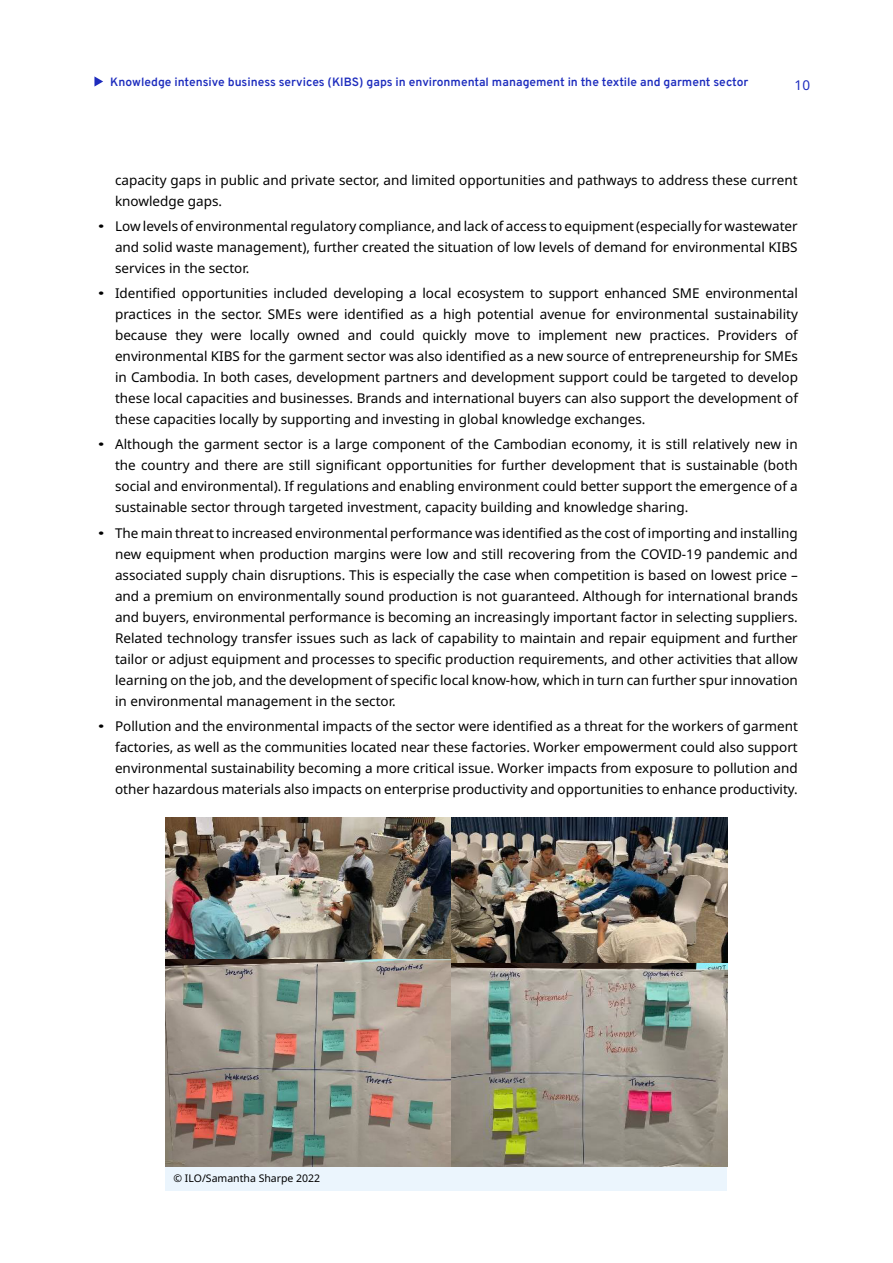
<style>
.page{position:relative;width:893px;height:1263px;background:#fff}
.page>*{position:absolute;margin:0;border:0;box-sizing:border-box;transform-origin:0 0}
.t1{font:13.5px/21px "Noto Sans";color:#000;text-align:justify}
.t2{font:13.5px "Noto Sans";color:#1e2dbe}
.t3{font:600 12px "Overpass";color:#1e2dbe}
.t4{font:10.5px "Noto Sans";color:#000}
.s1{font-family:"Arial"}
</style>
<div class="page">
<svg style="left:94px;top:76px;width:9px;height:11px"></svg>
<div style="left:166px;top:817px;width:561px;height:374px;background:#ebf5fd"></div>
<img style="left:451px;top:817px;width:276px;height:146px">
<img style="left:451px;top:963px;width:276px;height:204px">
<img style="left:166px;top:817px;width:285px;height:143px">
<img style="left:166px;top:960px;width:285px;height:207px">
<p class="t3" style="left:110px;top:72px;width:640px">Knowledge intensive business services (KIBS) gaps in environmental management in the textile and garment sector</p>
<p class="t2" style="left:795px;top:77px;width:17px">10</p>
<p class="t1" style="left:115px;top:169px;width:684px">capacity gaps in public and private sector, and limited opportunities and pathways to address these current knowledge gaps.</p>
<p class="t1" style="left:115px;top:216px;width:684px;text-indent:-17px"><span class="s1">•</span> Low levels of environmental regulatory compliance, and lack of access to equipment (especially for wastewater and solid waste management), further created the situation of low levels of demand for environmental KIBS services in the sector.</p>
<p class="t1" style="left:115px;top:283px;width:684px;text-indent:-17px"><span class="s1">•</span> Identified opportunities included developing a local ecosystem to support enhanced SME environmental practices in the sector. SMEs were identified as a high potential avenue for environmental sustainability because they were locally owned and could quickly move to implement new practices. Providers of environmental KIBS for the garment sector was also identified as a new source of entrepreneurship for SMEs in Cambodia. In both cases, development partners and development support could be targeted to develop these local capacities and businesses. Brands and international buyers can also support the development of these capacities locally by supporting and investing in global knowledge exchanges.</p>
<p class="t1" style="left:115px;top:434px;width:684px;text-indent:-17px"><span class="s1">•</span> Although the garment sector is a large component of the Cambodian economy, it is still relatively new in the country and there are still significant opportunities for further development that is sustainable (both social and environmental). If regulations and enabling environment could better support the emergence of a sustainable sector through targeted investment, capacity building and knowledge sharing.</p>
<p class="t1" style="left:115px;top:522px;width:684px;text-indent:-17px"><span class="s1">•</span> The main threat to increased environmental performance was identified as the cost of importing and installing new equipment when production margins were low and still recovering from the COVID-19 pandemic and associated supply chain disruptions. This is especially the case when competition is based on lowest price – and a premium on environmentally sound production is not guaranteed. Although for international brands and buyers, environmental performance is becoming an increasingly important factor in selecting suppliers.<br>Related technology transfer issues such as lack of capability to maintain and repair equipment and further tailor or adjust equipment and processes to specific production requirements, and other activities that allow learning on the job, and the development of specific local know-how, which in turn can further spur innovation in environmental management in the sector.</p>
<p class="t1" style="left:115px;top:716px;width:684px;text-indent:-17px"><span class="s1">•</span> Pollution and the environmental impacts of the sector were identified as a threat for the workers of garment factories, as well as the communities located near these factories. Worker empowerment could also support environmental sustainability becoming a more critical issue. Worker impacts from exposure to pollution and other hazardous materials also impacts on enterprise productivity and opportunities to enhance productivity.</p>
<p class="t4" style="left:173px;top:1173px;width:148px">© ILO/Samantha Sharpe 2022</p>
</div>
